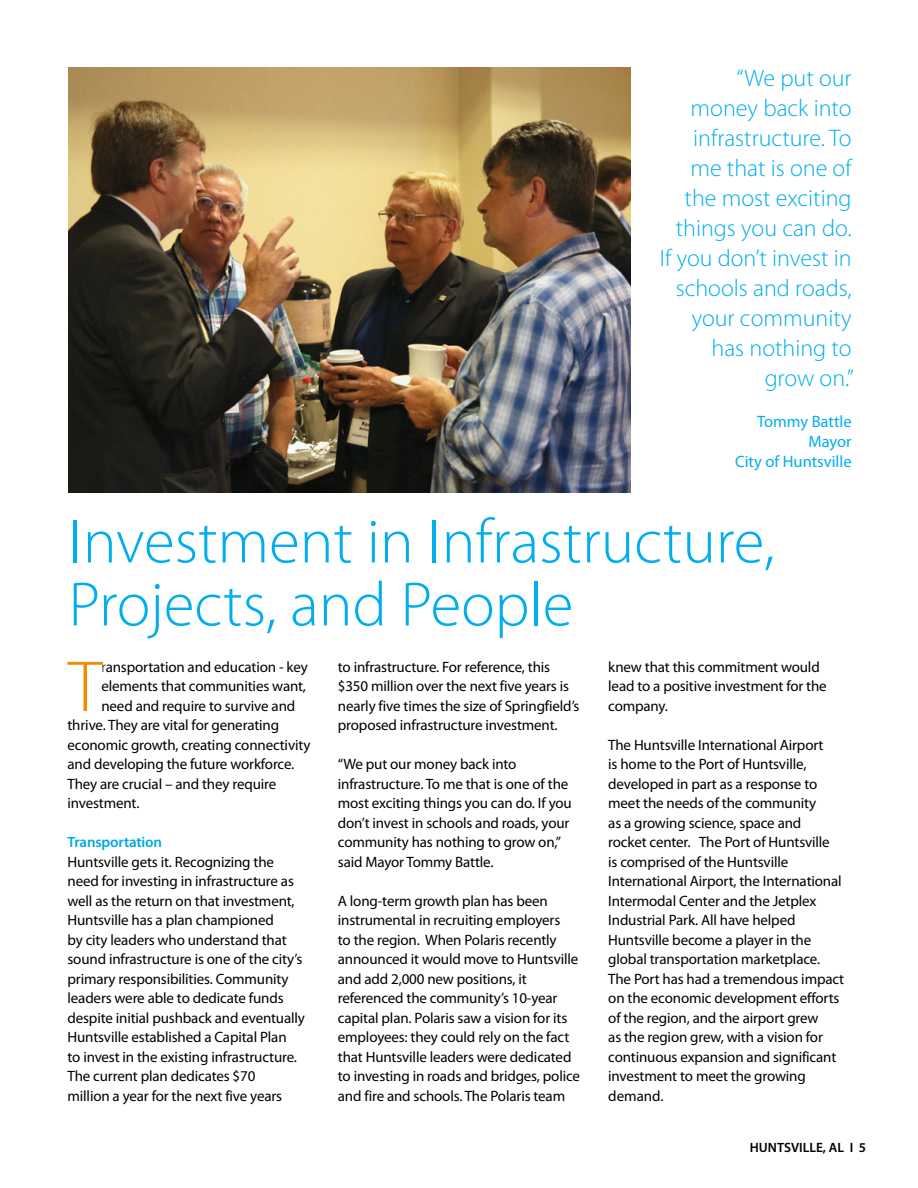
<style>
.page{position:relative;width:918px;height:1188px;background:#fff}
.page>*{position:absolute;margin:0;border:0;box-sizing:border-box;transform-origin:0 0}
.t1{font:300 72.9px "Myriad Pro";color:#f38a00}
.t2{font:300 63px/63px "Myriad Pro";color:#00aeef}
.t3{font:300 24px/30px "Myriad Pro";color:#00aeef;text-align:right}
.t4{font:16.5px/19.8px "Myriad Pro";color:#00aeef;text-align:right}
.t5{font:15px/19.5px "Myriad Pro";letter-spacing:-.01em;color:#000}
.t6{font:600 15px "Myriad Pro";letter-spacing:-.01em;color:#00a8e1}
.t7{font:600 13.5px "Myriad Pro";color:#000}
.s1{font-weight:300}
</style>
<div class="page">
<img style="left:69px;top:68px;width:562px;height:424px">
<h3 class="t3" style="left:660px;top:63px;width:196px">“We put our<br>money back into infrastructure. To me that is one of the most exciting things you can do.<br>If you don’t invest in schools and roads, your community has nothing to grow on.”</h3>
<p class="t4" style="left:735px;top:411px;width:118px">Tommy Battle<br>Mayor<br>City of Huntsville</p>
<h2 class="t2" style="left:69px;top:511px;width:708px">Investment in Infrastructure,<br>Projects, and People</h2>
<h1 class="t1" style="left:68px;top:647px;width:35px">T</h1>
<p class="t5" style="left:101px;top:657px;width:208px"><span class="s1">r</span>ansportation and education - key</p>
<p class="t5" style="left:101px;top:676px;width:206px">elements that communities want,</p>
<p class="t5" style="left:101px;top:696px;width:195px">need and require to survive and</p>
<p class="t5" style="left:68px;top:715px;width:213px">thrive. They are vital for generating</p>
<p class="t5" style="left:68px;top:735px;width:244px">economic growth, creating connectivity</p>
<p class="t5" style="left:68px;top:754px;width:228px">and developing the future workforce.</p>
<p class="t5" style="left:68px;top:774px;width:210px">They are crucial – and they require</p>
<p class="t5" style="left:68px;top:793px;width:73px">investment.</p>
<p class="t6" style="left:68px;top:833px;width:96px">Transportation</p>
<p class="t5" style="left:68px;top:852px;width:239px">Huntsville gets it. Recognizing the need for investing in infrastructure as well as the return on that investment, Huntsville has a plan championed<br>by city leaders who understand that sound infrastructure is one of the city’s primary responsibilities. Community leaders were able to dedicate funds despite initial pushback and eventually Huntsville established a Capital Plan<br>to invest in the existing infrastructure.<br>The current plan dedicates $70<br>million a year for the next five years</p>
<p class="t5" style="left:338px;top:657px;width:243px">to infrastructure. For reference, this $350 million over the next five years is nearly five times the size of Springfield’s proposed infrastructure investment.</p>
<p class="t5" style="left:338px;top:754px;width:235px">“We put our money back into infrastructure. To me that is one of the most exciting things you can do. If you don’t invest in schools and roads, your community has nothing to grow on,” said Mayor Tommy Battle.</p>
<p class="t5" style="left:338px;top:891px;width:244px">A long-term growth plan has been instrumental in recruiting employers<br>to the region. When Polaris recently announced it would move to Huntsville and add 2,000 new positions, it referenced the community’s 10-year capital plan. Polaris saw a vision for its employees: they could rely on the fact that Huntsville leaders were dedicated to investing in roads and bridges, police and fire and schools. The Polaris team</p>
<p class="t5" style="left:608px;top:657px;width:220px">knew that this commitment would lead to a positive investment for the company.</p>
<p class="t5" style="left:608px;top:735px;width:237px">The Huntsville International Airport<br>is home to the Port of Huntsville, developed in part as a response to meet the needs of the community<br>as a growing science, space and<br>rocket center. The Port of Huntsville<br>is comprised of the Huntsville International Airport, the International Intermodal Center and the Jetplex Industrial Park. All have helped Huntsville become a player in the global transportation marketplace.<br>The Port has had a tremendous impact on the economic development efforts of the region, and the airport grew<br>as the region grew, with a vision for continuous expansion and significant investment to meet the growing demand.</p>
<p class="t7" style="left:750px;top:1139px;width:118px">HUNTSVILLE, AL I 5</p>
</div>
